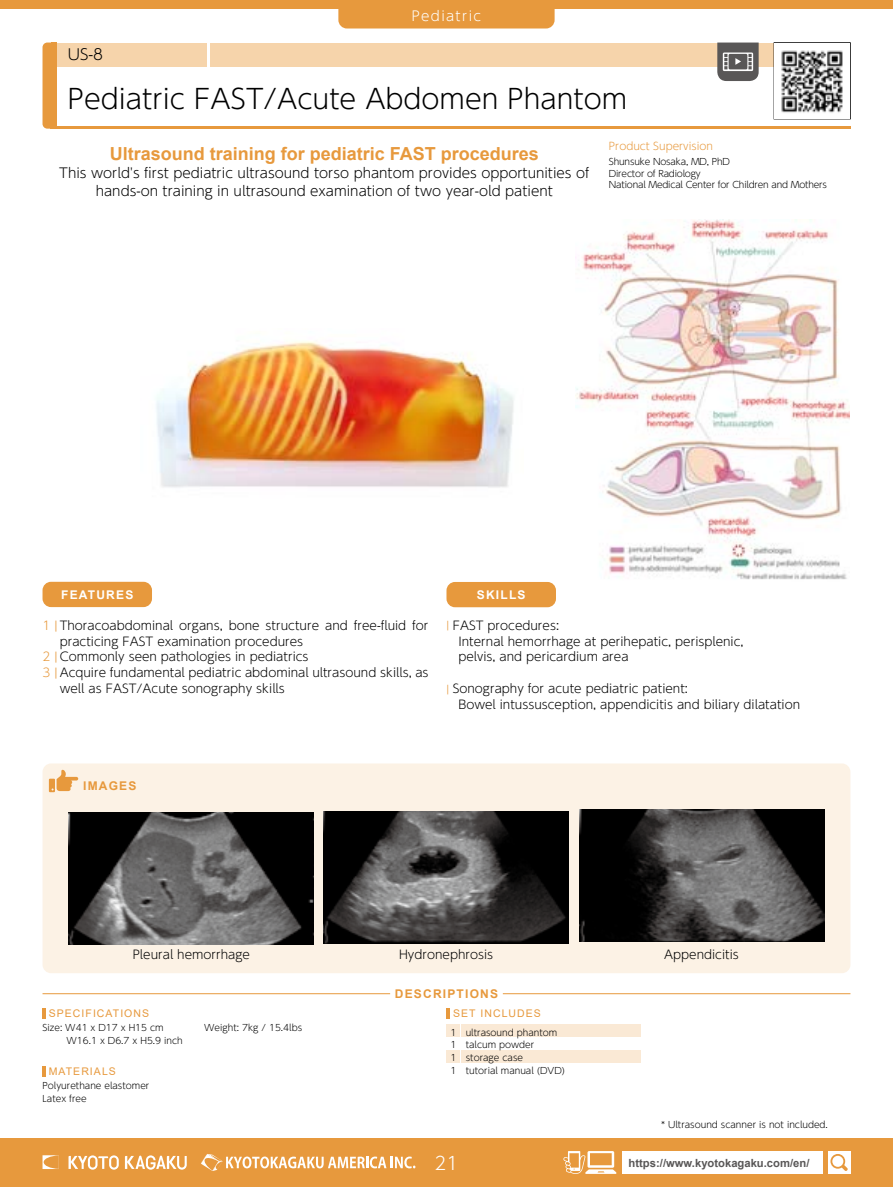
<style>
.page{position:relative;width:893px;height:1187px;background:#fff}
.page>*{position:absolute;margin:0;border:0;box-sizing:border-box;transform-origin:0 0}
.t1{font:300 27px "UD Shin Go Pr 6 N";color:#000}
.t2{font:700 18px "Arial";color:#e7993d}
.t3{font:300 18px "UD Shin Go Pr 6 N";color:#fff}
.t4{font:300 15px "UD Shin Go Pr 6 N";color:#000}
.t5{font:300 13.5px/18.1px "UD Shin Go Pr 6 N";color:#000;text-align:center}
.t6{font:300 13.5px "UD Shin Go Pr 6 N";letter-spacing:.1em;color:#fff}
.t7{font:300 12px/15.9px "UD Shin Go Pr 6 N";color:#000}
.t8{font:700 12px "Arial";letter-spacing:.1em;color:#e7993d}
.t9{font:700 12px "Arial";letter-spacing:.1em;color:#fff}
.t10{font:700 11.25px "Arial";color:#595757}
.t11{font:10.5px "Arial";letter-spacing:.1em;color:#e7993d}
.t12{font:300 10.5px "UD Shin Go Pr 6 N";color:#e7993d}
.t13{font:300 9px/12.8px "UD Shin Go Pr 6 N";color:#000}
.t14{font:300 9px/11.7px "UD Shin Go Pr 6 N";letter-spacing:-.02em;color:#000}
.s1{color:#e7993d}
.s2{font-size:10.5px;color:#e7993d}
</style>
<div class="page">
<div style="left:0;top:0;width:893px;height:9px;background:#e7993d"></div>
<hr style="left:50px;top:126px;width:800px;height:3px;background:#e7993d">
<div style="left:50px;top:43px;width:800px;height:23px;background:#f6d4ab"></div>
<div style="left:43px;top:43px;width:14px;height:86px;background:#e7993d;border-radius:5px"></div>
<div style="left:51px;top:43px;width:6px;height:86px;background:#e7993d"></div>
<div style="left:338px;top:9px;width:217px;height:19px;background:#e7993d"></div>
<div style="left:348px;top:9px;width:197px;height:13px;background:#e7993d"></div>
<div style="left:0;top:1137px;width:893px;height:49px;background:#e7993d"></div>
<div style="left:622px;top:1150px;width:201px;height:23px;background:#fff"></div>
<div style="left:828px;top:1150px;width:22px;height:23px;background:#fff"></div>
<svg style="left:43px;top:1155px;width:16px;height:13px"></svg>
<svg style="left:69px;top:1155px;width:50px;height:14px"></svg>
<svg style="left:125px;top:1155px;width:62px;height:14px"></svg>
<svg style="left:201px;top:1154px;width:214px;height:16px"></svg>
<svg style="left:830px;top:1154px;width:18px;height:16px"></svg>
<svg style="left:563px;top:1151px;width:53px;height:22px"></svg>
<hr style="left:207px;top:43px;width:3px;height:33px;background:#fff">
<svg style="left:717px;top:43px;width:42px;height:38px"></svg>
<div style="left:43px;top:763px;width:807px;height:210px;background:#fcf2e5;border-radius:9px"></div>
<div style="left:43px;top:581px;width:109px;height:26px;background:#e7993d;border-radius:9px"></div>
<div style="left:446px;top:582px;width:110px;height:25px;background:#e7993d;border-radius:9px"></div>
<svg style="left:49px;top:769px;width:29px;height:23px"></svg>
<hr style="left:43px;top:993px;width:347px;height:1px;background:#e7993d">
<hr style="left:503px;top:993px;width:347px;height:1px;background:#e7993d">
<svg style="left:43px;top:1066px;width:3px;height:10px"></svg>
<svg style="left:43px;top:1008px;width:3px;height:10px"></svg>
<div style="left:462px;top:1024px;width:179px;height:13px;background:#fae9d5"></div>
<div style="left:446px;top:1024px;width:14px;height:13px;background:#fae9d5"></div>
<div style="left:462px;top:1050px;width:179px;height:13px;background:#fae9d5"></div>
<div style="left:446px;top:1050px;width:14px;height:13px;background:#fae9d5"></div>
<hr style="left:446px;top:1008px;width:4px;height:10px;background:#e7993d">
<img style="left:156px;top:341px;width:358px;height:147px">
<img style="left:69px;top:812px;width:245px;height:132px">
<img style="left:579px;top:809px;width:245px;height:132px">
<img style="left:324px;top:811px;width:245px;height:132px">
<img style="left:576px;top:219px;width:274px;height:361px">
<img style="left:775px;top:44px;width:74px;height:69px">
<p class="t4" style="left:68px;top:42px;width:37px">US-8</p>
<p class="t6" style="left:412px;top:5px;width:71px">Pediatric</p>
<h1 class="t1" style="left:68px;top:77px;width:561px">Pediatric FAST/Acute Abdomen Phantom</h1>
<h2 class="t2" style="left:110px;top:141px;width:431px">Ultrasound training for pediatric FAST procedures</h2>
<p class="t5" style="left:59px;top:163px;width:531px">This world's first pediatric ultrasound torso phantom provides opportunities of hands-on training in ultrasound examination of two year-old patient</p>
<p class="t12" style="left:609px;top:138px;width:106px">Product Supervision</p>
<p class="t14" style="left:609px;top:155px;width:220px">Shunsuke Nosaka, MD, PhD<br>Director of Radiology<br>National Medical Center for Children and Mothers</p>
<p class="t9" style="left:61px;top:586px;width:74px">FEATURES</p>
<p class="t9" style="left:477px;top:586px;width:50px">SKILLS</p>
<p class="t7" style="left:43px;top:616px;width:388px"><span class="s1">1 |</span> Thoracoabdominal organs, bone structure and free-fluid for</p>
<p class="t7" style="left:43px;top:648px;width:388px"><span class="s1">2 |</span> Commonly seen pathologies in pediatrics<br><span class="s1">3 |</span> Acquire fundamental pediatric abdominal ultrasound skills, as</p>
<p class="t7" style="left:60px;top:632px;width:245px">practicing FAST examination procedures</p>
<p class="t7" style="left:60px;top:680px;width:227px">well as FAST/Acute sonography skills</p>
<p class="t7" style="left:458px;top:616px;width:287px;text-indent:-12px"><span class="s2">|</span> FAST procedures:<br>Internal hemorrhage at perihepatic, perisplenic, pelvis, and pericardium area</p>
<p class="t7" style="left:458px;top:680px;width:343px;text-indent:-12px"><span class="s2">|</span> Sonography for acute pediatric patient:<br>Bowel intussusception, appendicitis and biliary dilatation</p>
<p class="t8" style="left:83px;top:777px;width:55px">IMAGES</p>
<p class="t7" style="left:133px;top:945px;width:119px">Pleural hemorrhage</p>
<p class="t7" style="left:399px;top:945px;width:96px">Hydronephrosis</p>
<p class="t7" style="left:664px;top:945px;width:76px">Appendicitis</p>
<p class="t11" style="left:49px;top:1006px;width:102px">SPECIFICATIONS</p>
<p class="t13" style="left:43px;top:1021px;width:123px">Size: W41 x D17 x H15 cm</p>
<p class="t13" style="left:204px;top:1021px;width:100px">Weight: 7kg / 15.4lbs</p>
<p class="t13" style="left:66px;top:1033px;width:118px">W16.1 x D6.7 x H5.9 inch</p>
<p class="t11" style="left:49px;top:1064px;width:69px">MATERIALS</p>
<p class="t13" style="left:43px;top:1078px;width:108px">Polyurethane elastomer<br>Latex free</p>
<p class="t8" style="left:395px;top:985px;width:105px">DESCRIPTIONS</p>
<p class="t11" style="left:453px;top:1006px;width:89px">SET INCLUDES</p>
<p class="t13" style="left:450px;top:1025px;width:7px;text-align:justify">1<br>1<br>1<br>1</p>
<p class="t13" style="left:466px;top:1025px;width:101px">ultrasound phantom talcum powder storage case<br>tutorial manual (DVD)</p>
<p class="t13" style="left:661px;top:1118px;width:168px">* Ultrasound scanner is not included.</p>
<h2 class="t3" style="left:435px;top:1148px;width:25px">21</h2>
<p class="t10" style="left:629px;top:1154px;width:182px">https://www.kyotokagaku.com/en/</p>
</div>
